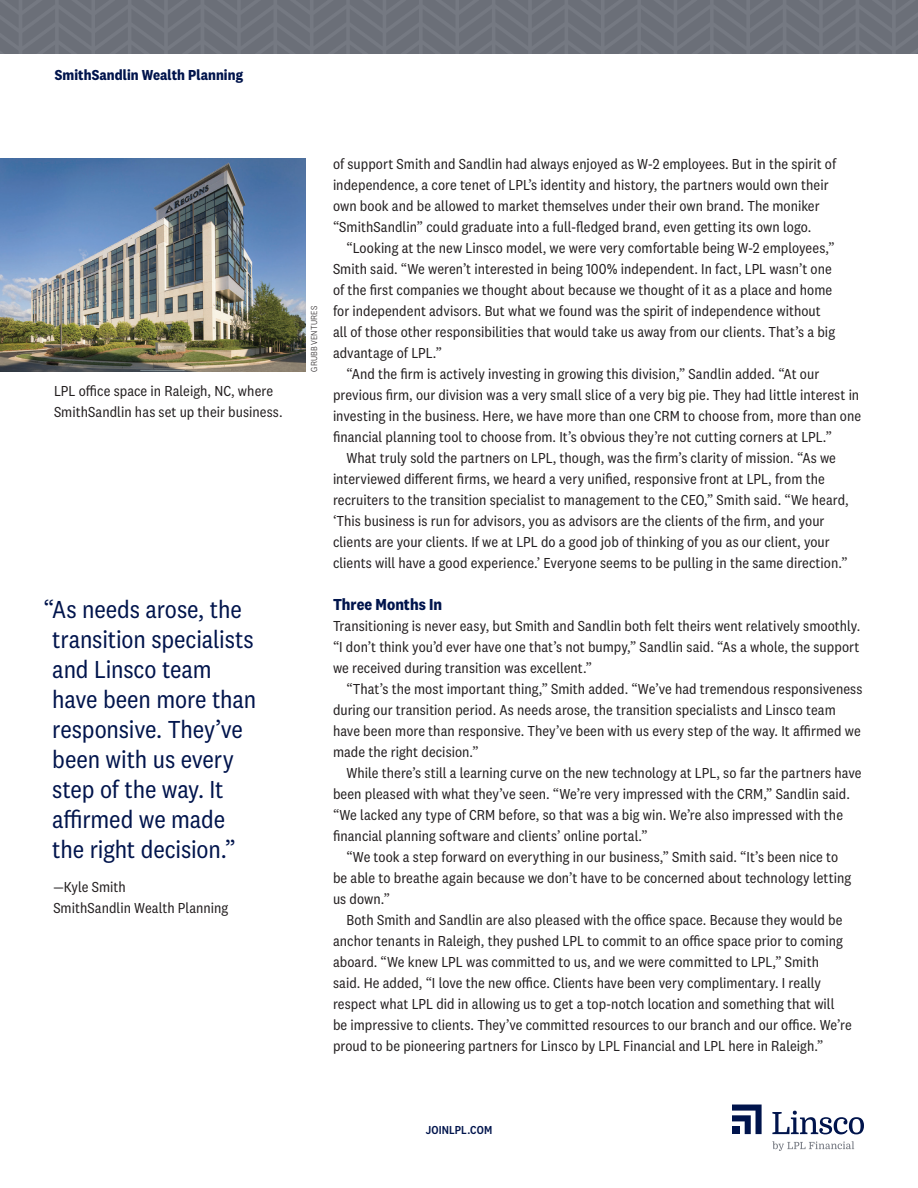
<style>
.page{position:relative;width:918px;height:1188px;background:#fff}
.page>*{position:absolute;margin:0;border:0;box-sizing:border-box;transform-origin:0 0}
.Sub-subhead{font:25.5px/30px "National 2 Narrow";letter-spacing:-.005em;color:#00144c}
._04-1_Subhead{font:700 16.5px "National 2 Narrow";color:#00144c}
._05-2_Body_Indent{font:15px/21px "National 2 Narrow";letter-spacing:.005em;color:#231f20}
._05-1_Body_First_Par{font:15px/21px "National 2 Narrow";letter-spacing:.005em;color:#231f20;text-align:justify}
._13-1_Sidebar_Captio{font:15px/21px "National 2 Narrow";color:#231f20}
._01-1_Cover_Title_Wh{font:700 15px "National 2 Narrow";letter-spacing:.005em;color:#00144c}
.t1{font:500 12px "National 2 Narrow";letter-spacing:.01em;color:#00144c}
.Sub-subhead-2{font:300 9px "National 2 Narrow";letter-spacing:.02em;color:#231f20}
</style>
<div class="page">
<svg style="left:0;top:0;width:918px;height:54px;background:#6e727b"></svg>
<svg style="left:732px;top:1105px;width:30px;height:29px"></svg>
<div style="left:732px;top:1126px;width:8px;height:8px;background:#00144c"></div>
<svg style="left:772px;top:1111px;width:92px;height:23px"></svg>
<svg style="left:772px;top:1141px;width:82px;height:10px"></svg>
<img style="left:0;top:159px;width:306px;height:213px">
<p class="_01-1_Cover_Title_Wh" style="left:55px;top:67px;width:190px">SmithSandlin Wealth Planning</p>
<p class="_13-1_Sidebar_Captio" style="left:54px;top:380px;width:230px">LPL office space in Raleigh, NC, where<br>SmithSandlin has set up their business.</p>
<p class="Sub-subhead" style="left:52px;top:594px;width:206px;text-indent:-9px">“As needs arose, the transition specialists and Linsco team have been more than responsive. They’ve been with us every step of the way. It affirmed we made the right decision.”</p>
<p class="_13-1_Sidebar_Captio" style="left:53px;top:877px;width:177px">—Kyle Smith<br>SmithSandlin Wealth Planning</p>
<p class="Sub-subhead-2" style="left:309px;top:372px;width:67px;rotate:-90deg">GRUBB VENTURES</p>
<p class="_05-2_Body_Indent" style="left:333px;top:154px;width:505px">of support Smith and Sandlin had always enjoyed as W-2 employees. But in the spirit of independence, a core tenet of LPL’s identity and history, the partners would own their own book and be allowed to market themselves under their own brand. The moniker “SmithSandlin” could graduate into a full-fledged brand, even getting its own logo.</p>
<p class="_05-2_Body_Indent" style="left:333px;top:238px;width:504px;text-indent:14px">“Looking at the new Linsco model, we were very comfortable being W-2 employees,” Smith said. “We weren’t interested in being 100% independent. In fact, LPL wasn’t one of the first companies we thought about because we thought of it as a place and home for independent advisors. But what we found was the spirit of independence without all of those other responsibilities that would take us away from our clients. That’s a big advantage of LPL.”</p>
<p class="_05-2_Body_Indent" style="left:333px;top:364px;width:530px;text-indent:14px">“And the firm is actively investing in growing this division,” Sandlin added. “At our previous firm, our division was a very small slice of a very big pie. They had little interest in investing in the business. Here, we have more than one CRM to choose from, more than one financial planning tool to choose from. It’s obvious they’re not cutting corners at LPL.”</p>
<p class="_05-2_Body_Indent" style="left:333px;top:448px;width:517px;text-indent:14px">What truly sold the partners on LPL, though, was the firm’s clarity of mission. “As we interviewed different firms, we heard a very unified, responsive front at LPL, from the recruiters to the transition specialist to management to the CEO,” Smith said. “We heard, ‘This business is run for advisors, you as advisors are the clients of the firm, and your clients are your clients. If we at LPL do a good job of thinking of you as our client, your clients will have a good experience.’ Everyone seems to be pulling in the same direction.”</p>
<p class="_04-1_Subhead" style="left:333px;top:595px;width:111px">Three Months In</p>
<p class="_05-1_Body_First_Par" style="left:333px;top:616px;width:529px">Transitioning is never easy, but Smith and Sandlin both felt theirs went relatively smoothly. “I don’t think you’d ever have one that’s not bumpy,” Sandlin said. “As a whole, the support we received during transition was excellent.”</p>
<p class="_05-2_Body_Indent" style="left:333px;top:679px;width:531px;text-indent:14px">“That’s the most important thing,” Smith added. “We’ve had tremendous responsiveness during our transition period. As needs arose, the transition specialists and Linsco team have been more than responsive. They’ve been with us every step of the way. It affirmed we made the right decision.”</p>
<p class="_05-2_Body_Indent" style="left:333px;top:763px;width:530px;text-indent:14px">While there’s still a learning curve on the new technology at LPL, so far the partners have been pleased with what they’ve seen. “We’re very impressed with the CRM,” Sandlin said. “We lacked any type of CRM before, so that was a big win. We’re also impressed with the financial planning software and clients’ online portal.”</p>
<p class="_05-2_Body_Indent" style="left:333px;top:847px;width:520px;text-indent:14px">“We took a step forward on everything in our business,” Smith said. “It’s been nice to be able to breathe again because we don’t have to be concerned about technology letting us down.”</p>
<p class="_05-2_Body_Indent" style="left:333px;top:910px;width:520px;text-indent:14px">Both Smith and Sandlin are also pleased with the office space. Because they would be anchor tenants in Raleigh, they pushed LPL to commit to an office space prior to coming aboard. “We knew LPL was committed to us, and we were committed to LPL,” Smith<br>said. He added, “I love the new office. Clients have been very complimentary. I really respect what LPL did in allowing us to get a top-notch location and something that will be impressive to clients. They’ve committed resources to our branch and our office. We’re proud to be pioneering partners for Linsco by LPL Financial and LPL here in Raleigh.”</p>
<p class="t1" style="left:426px;top:1123px;width:68px">JOINLPL.COM</p>
</div>
